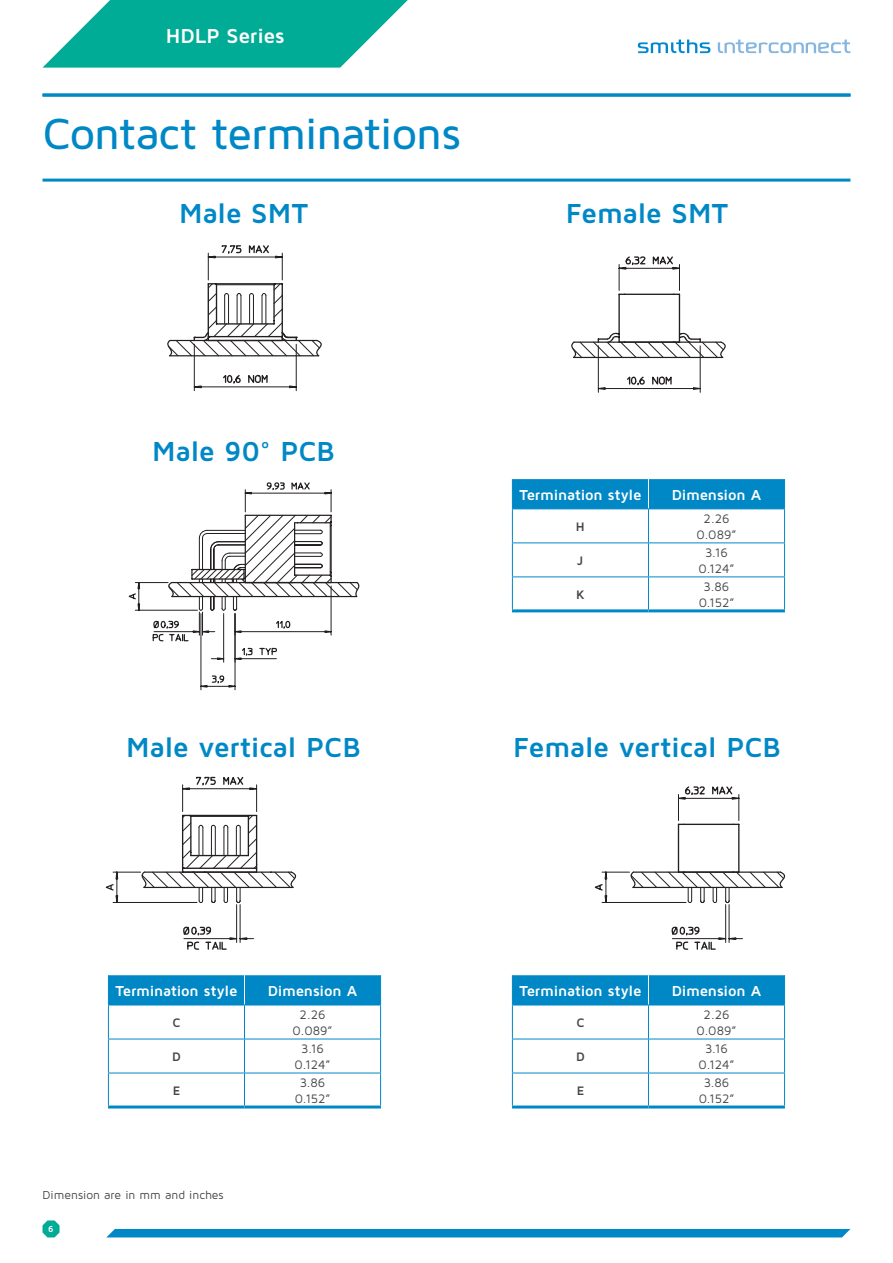
<style>
.page{position:relative;width:893px;height:1263px;background:#fff}
.page>*{position:absolute;margin:0;border:0;box-sizing:border-box;transform-origin:0 0}
.t1{font:500 45px "Maven Pro";letter-spacing:-.025em;color:#0088c6}
.t2{font:700 28.5px "Maven Pro";letter-spacing:-.015em;color:#0088c6}
.t3{font:700 21px "Maven Pro";letter-spacing:-.01em;color:#fff}
.t4{font:700 15px "Maven Pro";letter-spacing:-.015em;color:#fff}
.t5{font:12.75px/15.3px "Maven Pro";color:#44474b;text-align:center}
.t6{font:700 12.75px "Maven Pro";color:#44474b}
.t7{font:12px "Maven Pro";color:#44474b}
.t8{font:700 9px "Maven Pro";color:#fff}
</style>
<div class="page">
<svg style="left:43px;top:0;width:365px;height:68px"></svg>
<svg style="left:43px;top:1220px;width:17px;height:17px"></svg>
<div style="left:107px;top:1229px;width:743px;height:8px;background:#0088c6"></div>
<svg style="left:638px;top:40px;width:72px;height:13px"></svg>
<svg style="left:718px;top:40px;width:132px;height:13px"></svg>
<hr style="left:43px;top:179px;width:807px;height:3px;background:#0088c6">
<hr style="left:43px;top:94px;width:807px;height:3px;background:#0088c6">
<hr style="left:512px;top:509px;width:1px;height:33px;background:#0088c6">
<hr style="left:512px;top:543px;width:1px;height:33px;background:#0088c6">
<hr style="left:512px;top:577px;width:1px;height:32px;background:#0088c6">
<hr style="left:648px;top:509px;width:1px;height:33px;background:#0088c6">
<hr style="left:784px;top:509px;width:1px;height:33px;background:#0088c6">
<hr style="left:648px;top:543px;width:1px;height:33px;background:#0088c6">
<hr style="left:784px;top:543px;width:1px;height:33px;background:#0088c6">
<hr style="left:648px;top:577px;width:1px;height:32px;background:#0088c6">
<hr style="left:784px;top:577px;width:1px;height:32px;background:#0088c6">
<hr style="left:512px;top:542px;width:136px;height:1px;background:#0088c6">
<hr style="left:648px;top:542px;width:137px;height:1px;background:#0088c6">
<hr style="left:512px;top:576px;width:136px;height:1px;background:#0088c6">
<hr style="left:648px;top:576px;width:137px;height:1px;background:#0088c6">
<hr style="left:512px;top:609px;width:136px;height:3px;background:#0088c6">
<hr style="left:648px;top:609px;width:137px;height:3px;background:#0088c6">
<svg style="left:512px;top:479px;width:273px;height:30px;background:#0289c6"></svg>
<div style="left:513px;top:975px;width:271px;height:30px;background:#0088c6"></div>
<hr style="left:512px;top:975px;width:1px;height:30px;background:#0088c6">
<hr style="left:512px;top:1005px;width:1px;height:34px;background:#0088c6">
<hr style="left:512px;top:1039px;width:1px;height:34px;background:#0088c6">
<hr style="left:512px;top:1073px;width:1px;height:32px;background:#0088c6">
<hr style="left:648px;top:1005px;width:1px;height:34px;background:#0088c6">
<hr style="left:784px;top:1005px;width:1px;height:34px;background:#0088c6">
<hr style="left:648px;top:1039px;width:1px;height:34px;background:#0088c6">
<hr style="left:784px;top:1039px;width:1px;height:34px;background:#0088c6">
<hr style="left:648px;top:1073px;width:1px;height:32px;background:#0088c6">
<hr style="left:784px;top:1073px;width:1px;height:32px;background:#0088c6">
<hr style="left:648px;top:975px;width:1px;height:30px;background:#fff">
<hr style="left:512px;top:1005px;width:136px;height:1px;background:#0088c6">
<hr style="left:648px;top:1005px;width:137px;height:1px;background:#0088c6">
<hr style="left:512px;top:1039px;width:136px;height:1px;background:#0088c6">
<hr style="left:648px;top:1039px;width:137px;height:1px;background:#0088c6">
<hr style="left:512px;top:1073px;width:136px;height:1px;background:#0088c6">
<hr style="left:648px;top:1073px;width:137px;height:1px;background:#0088c6">
<hr style="left:512px;top:1105px;width:136px;height:3px;background:#0088c6">
<hr style="left:648px;top:1105px;width:137px;height:3px;background:#0088c6">
<hr style="left:784px;top:975px;width:1px;height:30px;background:#0088c6">
<div style="left:109px;top:975px;width:271px;height:30px;background:#0088c6"></div>
<hr style="left:108px;top:975px;width:1px;height:30px;background:#0088c6">
<hr style="left:108px;top:1005px;width:1px;height:34px;background:#0088c6">
<hr style="left:108px;top:1039px;width:1px;height:34px;background:#0088c6">
<hr style="left:108px;top:1073px;width:1px;height:32px;background:#0088c6">
<hr style="left:244px;top:1005px;width:1px;height:34px;background:#0088c6">
<hr style="left:380px;top:1005px;width:1px;height:34px;background:#0088c6">
<hr style="left:244px;top:1039px;width:1px;height:34px;background:#0088c6">
<hr style="left:380px;top:1039px;width:1px;height:34px;background:#0088c6">
<hr style="left:244px;top:1073px;width:1px;height:32px;background:#0088c6">
<hr style="left:380px;top:1073px;width:1px;height:32px;background:#0088c6">
<hr style="left:244px;top:975px;width:1px;height:30px;background:#fff">
<hr style="left:108px;top:1005px;width:136px;height:1px;background:#0088c6">
<hr style="left:244px;top:1005px;width:137px;height:1px;background:#0088c6">
<hr style="left:108px;top:1039px;width:136px;height:1px;background:#0088c6">
<hr style="left:244px;top:1039px;width:137px;height:1px;background:#0088c6">
<hr style="left:108px;top:1073px;width:136px;height:1px;background:#0088c6">
<hr style="left:244px;top:1073px;width:137px;height:1px;background:#0088c6">
<hr style="left:108px;top:1105px;width:136px;height:3px;background:#0088c6">
<hr style="left:244px;top:1105px;width:137px;height:3px;background:#0088c6">
<hr style="left:380px;top:975px;width:1px;height:30px;background:#0088c6">
<svg style="left:571px;top:256px;width:155px;height:137px"></svg>
<svg style="left:167px;top:245px;width:155px;height:146px"></svg>
<svg style="left:128px;top:482px;width:232px;height:208px"></svg>
<svg style="left:105px;top:776px;width:192px;height:174px"></svg>
<hr style="left:738px;top:824px;width:1px;height:48px;background:#231f20">
<hr style="left:678px;top:824px;width:1px;height:48px;background:#231f20">
<svg style="left:678px;top:786px;width:62px;height:39px"></svg>
<svg style="left:594px;top:870px;width:192px;height:80px"></svg>
<h3 class="t3" style="left:166px;top:22px;width:120px">HDLP Series</h3>
<h1 class="t1" style="left:43px;top:106px;width:420px">Contact terminations</h1>
<h2 class="t2" style="left:179px;top:195px;width:130px">Male SMT</h2>
<h2 class="t2" style="left:566px;top:195px;width:164px">Female SMT</h2>
<h2 class="t2" style="left:152px;top:433px;width:184px">Male 90° PCB</h2>
<p class="t4" style="left:519px;top:485px;width:123px">Termination style</p>
<p class="t4" style="left:672px;top:485px;width:91px">Dimension A</p>
<p class="t6" style="left:576px;top:518px;width:10px">H</p>
<p class="t5" style="left:696px;top:511px;width:42px">2.26<br>0.089”</p>
<p class="t6" style="left:577px;top:552px;width:8px">J</p>
<p class="t5" style="left:698px;top:545px;width:37px">3.16<br>0.124”</p>
<p class="t6" style="left:576px;top:586px;width:10px">K</p>
<p class="t5" style="left:699px;top:579px;width:37px">3.86<br>0.152”</p>
<h2 class="t2" style="left:126px;top:729px;width:236px">Male vertical PCB</h2>
<h2 class="t2" style="left:513px;top:729px;width:269px">Female vertical PCB</h2>
<p class="t4" style="left:116px;top:981px;width:123px">Termination style</p>
<p class="t4" style="left:268px;top:981px;width:91px">Dimension A</p>
<p class="t6" style="left:172px;top:1015px;width:10px">C</p>
<p class="t5" style="left:293px;top:1007px;width:42px">2.26<br>0.089”</p>
<p class="t6" style="left:172px;top:1049px;width:10px">D</p>
<p class="t5" style="left:295px;top:1041px;width:37px">3.16<br>0.124”</p>
<p class="t6" style="left:173px;top:1083px;width:9px">E</p>
<p class="t5" style="left:295px;top:1075px;width:37px">3.86<br>0.152”</p>
<p class="t7" style="left:43px;top:1187px;width:183px">Dimension are in mm and inches</p>
<p class="t8" style="left:48px;top:1223px;width:7px">6</p>
<p class="t4" style="left:519px;top:981px;width:123px">Termination style</p>
<p class="t4" style="left:672px;top:981px;width:91px">Dimension A</p>
<p class="t6" style="left:576px;top:1015px;width:10px">C</p>
<p class="t5" style="left:696px;top:1007px;width:42px">2.26<br>0.089”</p>
<p class="t6" style="left:576px;top:1049px;width:10px">D</p>
<p class="t5" style="left:698px;top:1041px;width:37px">3.16<br>0.124”</p>
<p class="t6" style="left:577px;top:1083px;width:9px">E</p>
<p class="t5" style="left:699px;top:1075px;width:37px">3.86<br>0.152”</p>
</div>
